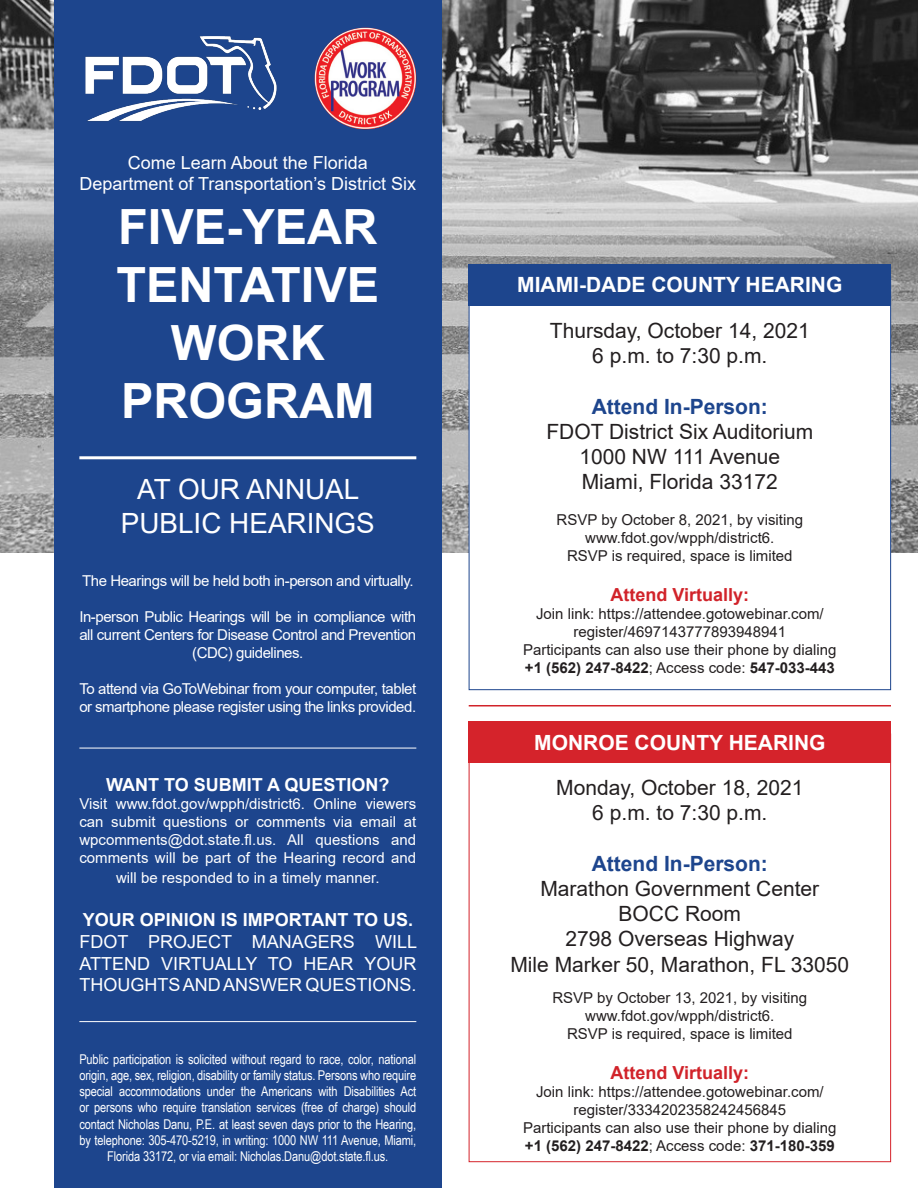
<style>
.page{position:relative;width:918px;height:1188px;background:#fff}
.page>*{position:absolute;margin:0;border:0;box-sizing:border-box;transform-origin:0 0}
.t1{font:700 48.6px/58.3px "Arial";color:#fff;text-align:center}
.t2{font:27.9px/33.5px "Arial";color:#fff;text-align:center}
.t3{font:21px "Arial";color:#231f20}
.t4{font:700 21px "Arial";color:#fff}
.t5{font:700 21px "Arial";color:#1d458d}
.t6{font:18px/21.6px "Arial";color:#fff;text-align:justify}
.t7{font:700 18px "Arial";color:#fff}
.t8{font:700 18px "Arial";color:#d1232a}
.t9{font:15px/18px "Arial";letter-spacing:-.03em;color:#fff;text-align:justify}
.t10{font:15px/18px "Arial";color:#231f20;text-align:center}
.t11{font:700 15px "Arial";color:#231f20}
.t12{font:15px "Arial";color:#fff}
.t13{font:13.5px/16.2px "Arial Narrow";letter-spacing:-.01em;color:#fff;text-align:center}
.s1{font-weight:400}
</style>
<div class="page">
<svg style="left:0;top:0;width:918px;height:553px;background:#848484"></svg>
<div style="left:54px;top:0;width:388px;height:1188px;background:#1d458d"></div>
<img style="left:315px;top:28px;width:101px;height:101px;border-radius:51px">
<img style="left:85px;top:36px;width:192px;height:86px">
<hr style="left:79px;top:748px;width:337px;height:1px;background:#fff">
<hr style="left:79px;top:456px;width:337px;height:3px;background:#fff">
<div style="left:469px;top:721px;width:422px;height:41px;background:#d5232b"></div>
<hr style="left:79px;top:1021px;width:337px;height:1px;background:#fff">
<hr style="left:469px;top:705px;width:422px;height:1px;background:#d1232a">
<div style="left:469px;top:277px;width:422px;height:413px;background:#fff"></div>
<div style="left:469px;top:264px;width:422px;height:41px;background:#1d458d"></div>
<p class="t6" style="left:79px;top:151px;width:338px;text-align:center">Come Learn About the Florida<br>Department of Transportation’s District Six</p>
<p class="t1" style="left:118px;top:198px;width:261px">FIVE-YEAR</p>
<p class="t1" style="left:116px;top:256px;width:264px">TENTATIVE<br>WORK<br>PROGRAM</p>
<p class="t2" style="left:121px;top:473px;width:256px">AT OUR ANNUAL<br>PUBLIC HEARINGS</p>
<p class="t9" style="left:82px;top:571px;width:333px">The Hearings will be held both in-person and virtually.</p>
<p class="t9" style="left:79px;top:607px;width:338px;text-align:center">In-person Public Hearings will be in compliance with all current Centers for Disease Control and Prevention (CDC) guidelines.</p>
<p class="t9" style="left:79px;top:679px;width:338px">To attend via GoToWebinar from your computer, tablet or smartphone please register using the links provided.</p>
<p class="t7" style="left:106px;top:772px;width:285px">WANT TO SUBMIT A QUESTION?</p>
<p class="t9" style="left:79px;top:795px;width:338px">Visit www.fdot.gov/wpph/district6. Online viewers can submit questions or comments via email at wpcomments@dot.state.fl.us. All questions and comments will be part of the Hearing record and</p>
<p class="t12" style="left:116px;top:868px;width:265px">will be responded to in a timely manner.</p>
<p class="t7" style="left:83px;top:907px;width:332px">YOUR OPINION IS IMPORTANT TO US.</p>
<p class="t6" style="left:79px;top:931px;width:339px">FDOT PROJECT MANAGERS WILL ATTEND VIRTUALLY TO HEAR YOUR THOUGHTS AND ANSWER QUESTIONS.</p>
<p class="t13" style="left:79px;top:1050px;width:338px">Public participation is solicited without regard to race, color, national origin, age, sex, religion, disability or family status. Persons who require special accommodations under the Americans with Disabilities Act or persons who require translation services (free of charge) should contact Nicholas Danu, P.E. at least seven days prior to the Hearing, by telephone: 305-470-5219, in writing: 1000 NW 111 Avenue, Miami, Florida 33172, or via email: Nicholas.Danu@dot.state.fl.us.</p>
<p class="t4" style="left:517px;top:270px;width:327px">MIAMI-DADE COUNTY HEARING</p>
<p class="t4" style="left:569px;top:271px;width:224px">MIAMI-DADE COUNTY</p>
<p class="t3" style="left:550px;top:316px;width:261px">Thursday, October 14, 2021</p>
<p class="t3" style="left:592px;top:342px;width:177px">6 p.m. to 7:30 p.m.</p>
<p class="t5" style="left:592px;top:392px;width:178px">Attend In-Person:</p>
<p class="t3" style="left:546px;top:417px;width:268px">FDOT District Six Auditorium</p>
<p class="t3" style="left:579px;top:442px;width:202px">1000 NW 111 Avenue</p>
<p class="t3" style="left:582px;top:468px;width:198px">Miami, Florida 33172</p>
<p class="t10" style="left:557px;top:511px;width:248px">RSVP by October 8, 2021, by visiting</p>
<p class="t10" style="left:585px;top:529px;width:191px">www.fdot.gov/wpph/district6.</p>
<p class="t10" style="left:567px;top:547px;width:227px">RSVP is required, space is limited</p>
<p class="t8" style="left:611px;top:582px;width:140px">Attend Virtually:</p>
<p class="t10" style="left:536px;top:605px;width:289px">Join link: https://attendee.gotowebinar.com/ register/4697143777893948941</p>
<p class="t10" style="left:523px;top:641px;width:315px">Participants can also use their phone by dialing</p>
<p class="t11" style="left:525px;top:657px;width:311px">+1 (562) 247-8422<span class="s1">; Access code:</span> 547-033-443</p>
<p class="t4" style="left:534px;top:728px;width:293px">MONROE COUNTY HEARING</p>
<p class="t3" style="left:556px;top:773px;width:249px">Monday, October 18, 2021</p>
<p class="t3" style="left:592px;top:799px;width:177px">6 p.m. to 7:30 p.m.</p>
<p class="t5" style="left:592px;top:849px;width:178px">Attend In-Person:</p>
<p class="t3" style="left:540px;top:874px;width:280px">Marathon Government Center</p>
<p class="t3" style="left:619px;top:899px;width:124px">BOCC Room</p>
<p class="t3" style="left:565px;top:925px;width:230px">2798 Overseas Highway</p>
<p class="t3" style="left:510px;top:950px;width:340px">Mile Marker 50, Marathon, FL 33050</p>
<p class="t10" style="left:552px;top:989px;width:256px">RSVP by October 13, 2021, by visiting</p>
<p class="t10" style="left:585px;top:1007px;width:191px">www.fdot.gov/wpph/district6.</p>
<p class="t10" style="left:567px;top:1025px;width:227px">RSVP is required, space is limited</p>
<p class="t8" style="left:611px;top:1060px;width:140px">Attend Virtually:</p>
<p class="t10" style="left:536px;top:1082px;width:289px">Join link: https://attendee.gotowebinar.com/</p>
<p class="t10" style="left:574px;top:1100px;width:214px">register/3334202358242456845</p>
<p class="t10" style="left:523px;top:1118px;width:315px">Participants can also use their phone by dialing</p>
<p class="t11" style="left:525px;top:1135px;width:311px">+1 (562) 247-8422<span class="s1">; Access code:</span> 371-180-359</p>
</div>
